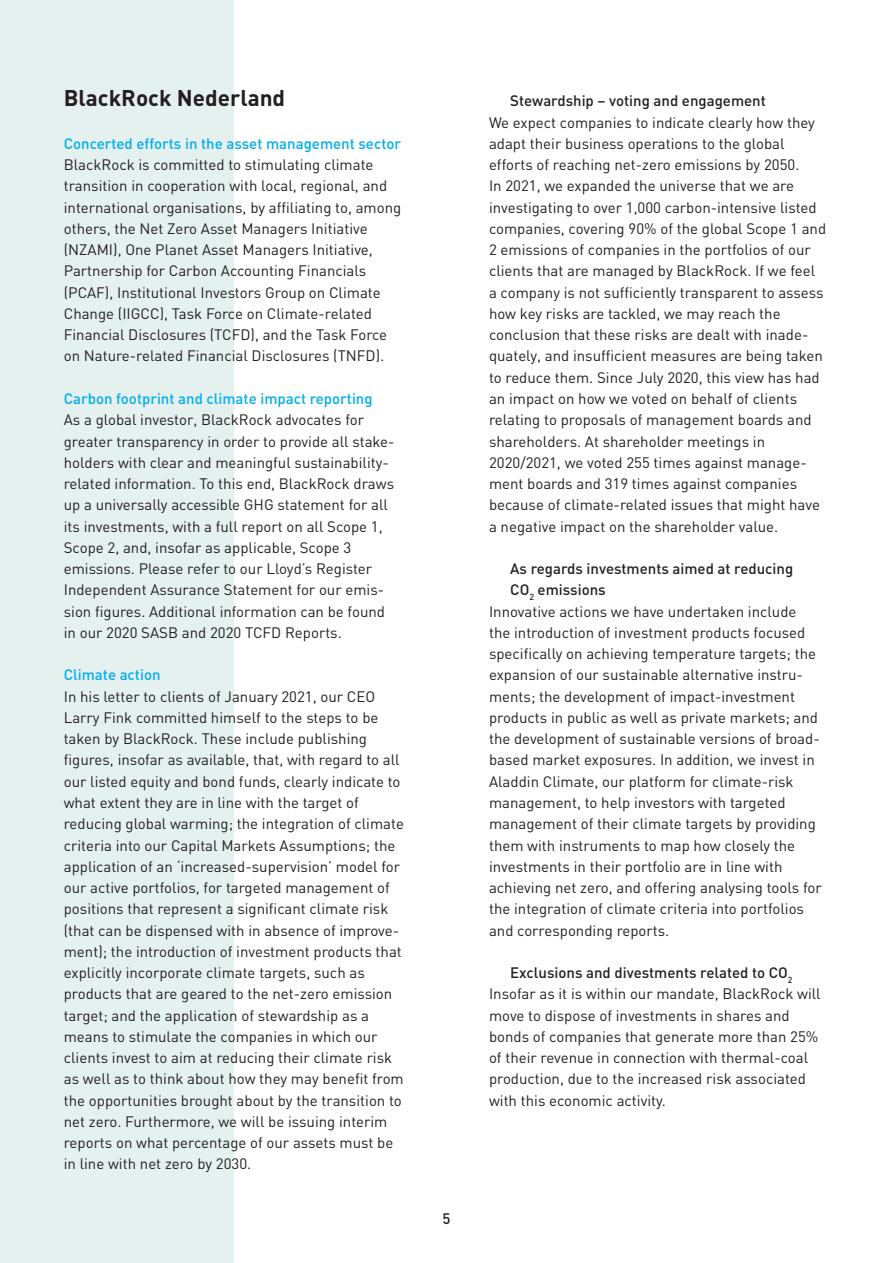
<style>
.page{position:relative;width:893px;height:1263px;background:#fff}
.page>*{position:absolute;margin:0;border:0;box-sizing:border-box;transform-origin:0 0}
.Kopje{font:700 22.5px "DIN";color:#231f20}
.Platte_tekst{font:15px/21.3px "DIN";color:#231f20}
.Subkopje{font:500 15px "DIN";color:#00aeef}
.Subsubkopje{font:500 15px/21.3px "DIN";color:#231f20}
.Subkopje-2{font:500 15px "DIN";color:#231f20}
.Platte_tekst-2{font:500 15px "DIN";color:#231f20}
</style>
<div class="page">
<div style="left:0;top:0;width:234px;height:1263px;background:#e5f1ee"></div>
<p class="Kopje" style="left:64px;top:83px;width:223px">BlackRock Nederland</p>
<p class="Subkopje" style="left:64px;top:134px;width:339px">Concerted efforts in the asset management sector</p>
<p class="Platte_tekst" style="left:64px;top:154px;width:339px">BlackRock is committed to stimulating climate transition in cooperation with local, regional, and international organisations, by affiliating to, among others, the Net Zero Asset Managers Initiative (NZAMI), One Planet Asset Managers Initiative, Partnership for Carbon Accounting Financials (PCAF), Institutional Investors Group on Climate Change (IIGCC), Task Force on Climate-related Financial Disclosures (TCFD), and the Task Force on Nature-related Financial Disclosures (TNFD).</p>
<p class="Subkopje" style="left:64px;top:389px;width:310px">Carbon footprint and climate impact reporting</p>
<p class="Platte_tekst" style="left:64px;top:409px;width:332px">As a global investor, BlackRock advocates for greater transparency in order to provide all stake&shy;holders with clear and meaningful sustainability&shy;related information. To this end, BlackRock draws up a universally accessible GHG statement for all its investments, with a full report on all Scope 1, Scope 2, and, insofar as applicable, Scope 3 emissions. Please refer to our Lloyd’s Register Independent Assurance Statement for our emis&shy;sion figures. Additional information can be found in our 2020 SASB and 2020 TCFD Reports.</p>
<p class="Subkopje" style="left:64px;top:665px;width:98px">Climate action</p>
<p class="Platte_tekst" style="left:64px;top:685px;width:342px">In his letter to clients of January 2021, our CEO Larry Fink committed himself to the steps to be taken by BlackRock. These include publishing figures, insofar as available, that, with regard to all our listed equity and bond funds, clearly indicate to what extent they are in line with the target of reducing global warming; the integration of climate criteria into our Capital Markets Assumptions; the application of an ‘increased-supervision’ model for our active portfolios, for targeted management of positions that represent a significant climate risk (that can be dispensed with in absence of improve&shy;ment); the introduction of investment products that explicitly incorporate climate targets, such as products that are geared to the net-zero emission target; and the application of stewardship as a means to stimulate the companies in which our clients invest to aim at reducing their climate risk as well as to think about how they may benefit from the opportunities brought about by the transition to net zero. Furthermore, we will be issuing interim reports on what percentage of our assets must be in line with net zero by 2030.</p>
<p class="Subkopje-2" style="left:510px;top:91px;width:257px">Stewardship – voting and engagement</p>
<p class="Platte_tekst" style="left:489px;top:111px;width:339px">We expect companies to indicate clearly how they adapt their business operations to the global efforts of reaching net-zero emissions by 2050.<br>In 2021, we expanded the universe that we are investigating to over 1,000 carbon-intensive listed companies, covering 90% of the global Scope 1 and 2 emissions of companies in the portfolios of our clients that are managed by BlackRock. If we feel a company is not sufficiently transparent to assess how key risks are tackled, we may reach the conclusion that these risks are dealt with inade&shy;quately, and insufficient measures are being taken to reduce them. Since July 2020, this view has had an impact on how we voted on behalf of clients relating to proposals of management boards and shareholders. At shareholder meetings in 2020/2021, we voted 255 times against manage&shy;ment boards and 319 times against companies because of climate-related issues that might have a negative impact on the shareholder value.</p>
<p class="Subsubkopje" style="left:510px;top:557px;width:285px">As regards investments aimed at reducing<br>CO<sub>2</sub> emissions</p>
<p class="Platte_tekst" style="left:489px;top:600px;width:334px">Innovative actions we have undertaken include<br>the introduction of investment products focused specifically on achieving temperature targets; the expansion of our sustainable alternative instru&shy;ments; the development of impact-investment products in public as well as private markets; and the development of sustainable versions of broad&shy;based market exposures. In addition, we invest in Aladdin Climate, our platform for climate-risk management, to help investors with targeted management of their climate targets by providing them with instruments to map how closely the investments in their portfolio are in line with achieving net zero, and offering analysing tools for the integration of climate criteria into portfolios and corresponding reports.</p>
<p class="Subsubkopje" style="left:510px;top:961px;width:284px">Exclusions and divestments related to CO<sub>2</sub></p>
<p class="Platte_tekst" style="left:489px;top:983px;width:333px">Insofar as it is within our mandate, BlackRock will move to dispose of investments in shares and bonds of companies that generate more than 25% of their revenue in connection with thermal-coal production, due to the increased risk associated with this economic activity.</p>
<p class="Platte_tekst-2" style="left:442px;top:1209px;width:9px">5</p>
</div>
